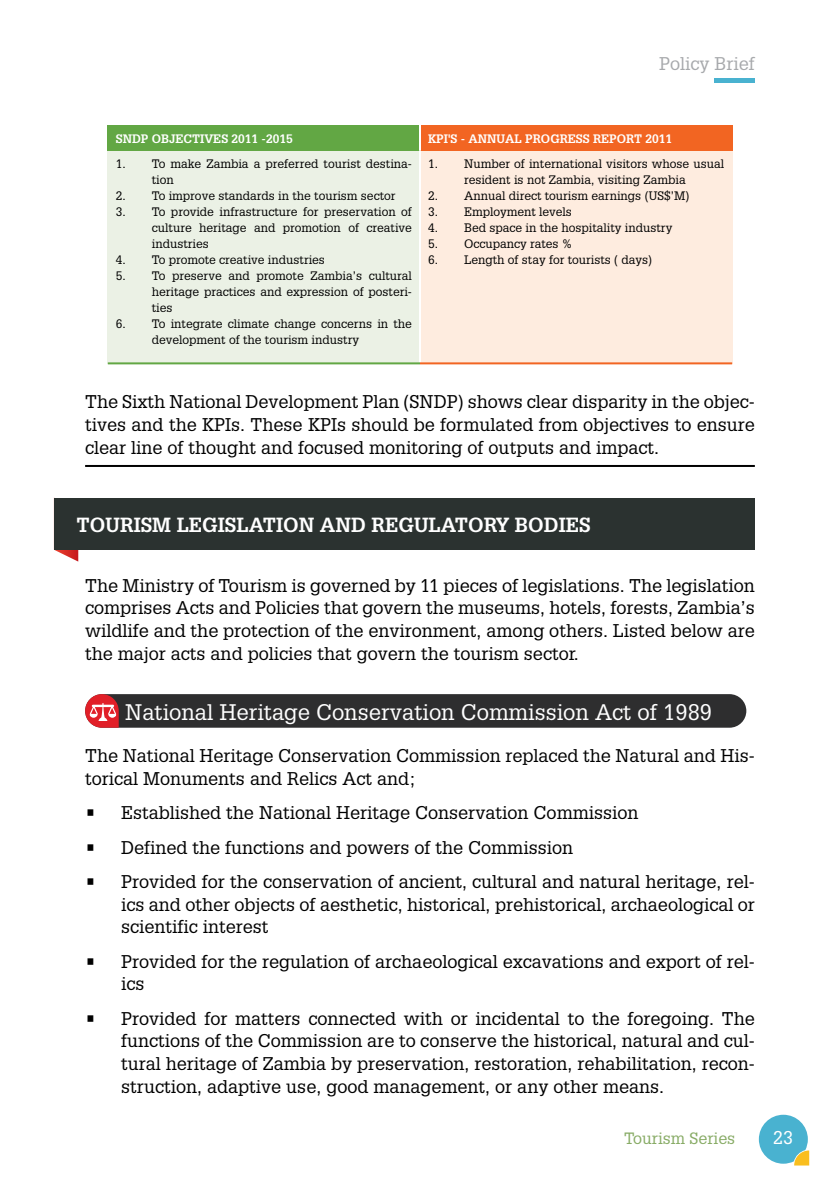
<style>
.page{position:relative;width:840px;height:1191px;background:#fff}
.page>*{position:absolute;margin:0;border:0;box-sizing:border-box;transform-origin:0 0}
.t1{font:22px "AG Gloria C";color:#fff}
.t2{font:700 20px "AG Gloria C";color:#fff}
.t3{font:18px/22.8px "AG Gloria C";color:#000;text-align:justify}
.t4{font:18px "AG Gloria C";color:#a7a9ac}
.t5{font:18px "AG Gloria C";color:#fff}
.t6{font:16px "AG Gloria C";color:#87ab65}
.t7{font:12px/16px "AG Gloria C";color:#000}
.t8{font:700 12px "AG Gloria C";color:#fff}
</style>
<div class="page">
<svg style="left:758px;top:1114px;width:50px;height:51px"></svg>
<div style="left:85px;top:694px;width:661px;height:33px;background:#2e2e2f;border-radius:17px"></div>
<svg style="left:85px;top:694px;width:34px;height:33px"></svg>
<div style="left:714px;top:78px;width:40px;height:5px;background:#49b2d0"></div>
<hr style="left:85px;top:465px;width:669px;height:2px;background:#000">
<div style="left:108px;top:125px;width:312px;height:26px;background:#62a744"></div>
<div style="left:420px;top:125px;width:311px;height:26px;background:#f26522"></div>
<div style="left:108px;top:151px;width:312px;height:212px;background:#ebf1e5"></div>
<div style="left:420px;top:151px;width:311px;height:212px;background:#feecdf"></div>
<hr style="left:419px;top:125px;width:2px;height:26px;background:#fff">
<hr style="left:419px;top:151px;width:2px;height:211px;background:#fff">
<hr style="left:108px;top:362px;width:312px;height:2px;background:#62a744">
<hr style="left:420px;top:362px;width:311px;height:2px;background:#f26522">
<svg style="left:54px;top:549px;width:24px;height:12px"></svg>
<div style="left:54px;top:497px;width:700px;height:52px;background:#2b3230"></div>
<p class="t4" style="left:658px;top:53px;width:97px">Policy Brief</p>
<p class="t8" style="left:116px;top:131px;width:178px">SNDP OBJECTIVES 2011 -2015</p>
<p class="t8" style="left:428px;top:131px;width:245px">KPI'S - ANNUAL PROGRESS REPORT 2011</p>
<p class="t7" style="left:152px;top:156px;width:261px;text-indent:-36px">1. To make Zambia a preferred tourist destina&shy;tion</p>
<p class="t7" style="left:116px;top:188px;width:281px">2. To improve standards in the tourism sector</p>
<p class="t7" style="left:152px;top:204px;width:261px;text-align:justify;text-indent:-36px">3. To provide infrastructure for preservation of culture heritage and promotion of creative industries</p>
<p class="t7" style="left:116px;top:252px;width:210px">4. To promote creative industries</p>
<p class="t7" style="left:152px;top:268px;width:261px;text-align:justify;text-indent:-36px">5. To preserve and promote Zambia’s cultural heritage practices and expression of posteri&shy;ties</p>
<p class="t7" style="left:152px;top:316px;width:261px;text-indent:-36px">6. To integrate climate change concerns in the development of the tourism industry</p>
<p class="t7" style="left:428px;top:156px;width:297px;text-align:center">1. Number of international visitors whose usual resident is not Zambia, visiting Zambia</p>
<p class="t7" style="left:428px;top:188px;width:263px">2. Annual direct tourism earnings (US$’M)</p>
<p class="t7" style="left:428px;top:204px;width:145px">3. Employment levels</p>
<p class="t7" style="left:428px;top:220px;width:246px">4. Bed space in the hospitality industry</p>
<p class="t7" style="left:428px;top:236px;width:146px">5. Occupancy rates %</p>
<p class="t7" style="left:428px;top:252px;width:226px">6. Length of stay for tourists ( days)</p>
<p class="t3" style="left:85px;top:390px;width:670px">The Sixth National Development Plan (SNDP) shows clear disparity in the objec&shy;tives and the KPIs. These KPIs should be formulated from objectives to ensure clear line of thought and focused monitoring of outputs and impact.</p>
<p class="t2" style="left:77px;top:513px;width:515px">TOURISM LEGISLATION AND REGULATORY BODIES</p>
<p class="t3" style="left:85px;top:573px;width:670px">The Ministry of Tourism is governed by 11 pieces of legislations. The legislation comprises Acts and Policies that govern the museums, hotels, forests, Zambia’s wildlife and the protection of the environment, among others. Listed below are the major acts and policies that govern the tourism sector.</p>
<p class="t1" style="left:125px;top:700px;width:588px">National Heritage Conservation Commission Act of 1989</p>
<p class="t3" style="left:85px;top:744px;width:670px">The National Heritage Conservation Commission replaced the Natural and His&shy;torical Monuments and Relics Act and;</p>
<p class="t3" style="left:85px;top:801px;width:554px">• Established the National Heritage Conservation Commission</p>
<p class="t3" style="left:85px;top:835px;width:489px">• Defined the functions and powers of the Commission</p>
<p class="t3" style="left:121px;top:869px;width:634px;text-indent:-36px">• Provided for the conservation of ancient, cultural and natural heritage, rel&shy;ics and other objects of aesthetic, historical, prehistorical, archaeological or scientific interest</p>
<p class="t3" style="left:121px;top:949px;width:634px;text-indent:-36px">• Provided for the regulation of archaeological excavations and export of rel&shy;ics</p>
<p class="t3" style="left:121px;top:1006px;width:634px;text-indent:-36px">• Provided for matters connected with or incidental to the foregoing. The functions of the Commission are to conserve the historical, natural and cul&shy;tural heritage of Zambia by preservation, restoration, rehabilitation, recon&shy;struction, adaptive use, good management, or any other means.</p>
<p class="t6" style="left:623px;top:1128px;width:113px">Tourism Series</p>
<p class="t5" style="left:772px;top:1127px;width:22px">23</p>
</div>
